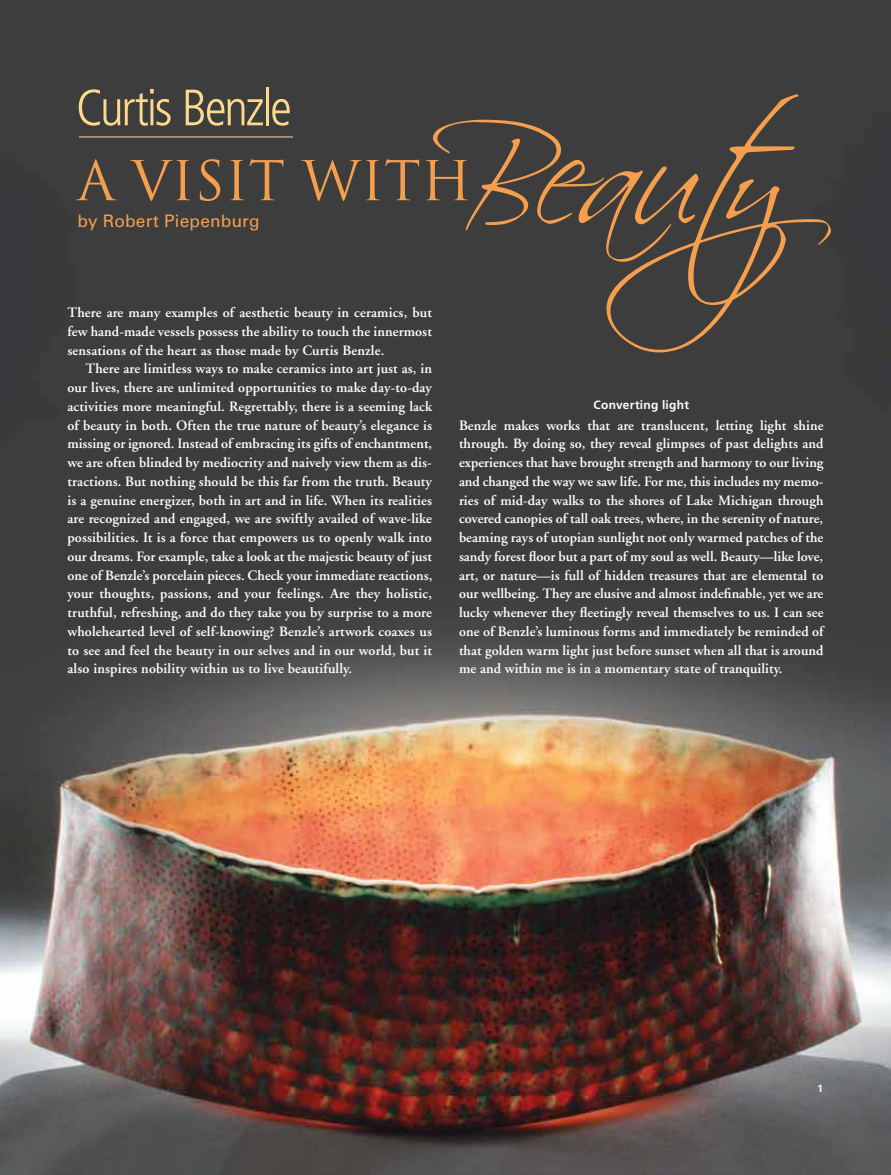
<style>
.page{position:relative;width:891px;height:1175px;background:#fff}
.page>*{position:absolute;margin:0;border:0;box-sizing:border-box;transform-origin:0 0}
.t1{font:53.25px "Trajan Pro";color:#f59f4e}
.t2{font:300 condensed 51px "Frutiger";letter-spacing:-.045em;color:#fcd98d}
.t3{font:17.25px "Univers";letter-spacing:.01em;color:#f59f4e}
.t4{font:600 14.25px/18.8px "Adobe Garamond";letter-spacing:.01em;color:#fff;text-align:justify}
.t5{font:700 12px "Frutiger";letter-spacing:.025em;color:#fff}
.t6{font:700 10.5px "Helvetica";color:#fff}
</style>
<div class="page">
<img style="left:0;top:0;width:891px;height:1174px">
<svg style="left:433px;top:94px;width:398px;height:259px;background:#4b443e"></svg>
<hr style="left:79px;top:137px;width:214px;height:1px;background:#fcd98d">
<h2 class="t2" style="left:76px;top:79px;width:218px">Curtis Benzle</h2>
<h1 class="t1" style="left:77px;top:147px;width:396px">A VISIT WITH</h1>
<p class="t3" style="left:77px;top:211px;width:184px">by Robert Piepenburg</p>
<p class="t4" style="left:68px;top:303px;width:366px">There are many examples of aesthetic beauty in ceramics, but few hand-made vessels possess the ability to touch the innermost sensations of the heart as those made by Curtis Benzle.</p>
<p class="t4" style="left:68px;top:359px;width:366px;text-indent:18px">There are limitless ways to make ceramics into art just as, in our lives, there are unlimited opportunities to make day-to-day activities more meaningful. Regrettably, there is a seeming lack of beauty in both. Often the true nature of beauty’s elegance is missing or ignored. Instead of embracing its gifts of enchantment, we are often blinded by mediocrity and naively view them as dis&shy;tractions. But nothing should be this far from the truth. Beauty is a genuine energizer, both in art and in life. When its realities are recognized and engaged, we are swiftly availed of wave-like possibilities. It is a force that empowers us to openly walk into our dreams. For example, take a look at the majestic beauty of just one of Benzle’s porcelain pieces. Check your immediate reactions, your thoughts, passions, and your feelings. Are they holistic, truthful, refreshing, and do they take you by surprise to a more wholehearted level of self-knowing? Benzle’s artwork coaxes us to see and feel the beauty in our selves and in our world, but it also inspires nobility within us to live beautifully.</p>
<p class="t5" style="left:593px;top:397px;width:97px">Converting light</p>
<p class="t4" style="left:459px;top:416px;width:366px">Benzle makes works that are translucent, letting light shine through. By doing so, they reveal glimpses of past delights and experiences that have brought strength and harmony to our living and changed the way we saw life. For me, this includes my memo&shy;ries of mid-day walks to the shores of Lake Michigan through covered canopies of tall oak trees, where, in the serenity of nature, beaming rays of utopian sunlight not only warmed patches of the sandy forest floor but a part of my soul as well. Beauty—like love, art, or nature—is full of hidden treasures that are elemental to our wellbeing. They are elusive and almost indefinable, yet we are lucky whenever they fleetingly reveal themselves to us. I can see one of Benzle’s luminous forms and immediately be reminded of that golden warm light just before sunset when all that is around me and within me is in a momentary state of tranquility.</p>
<p class="t6" style="left:818px;top:1081px;width:7px">1</p>
</div>
